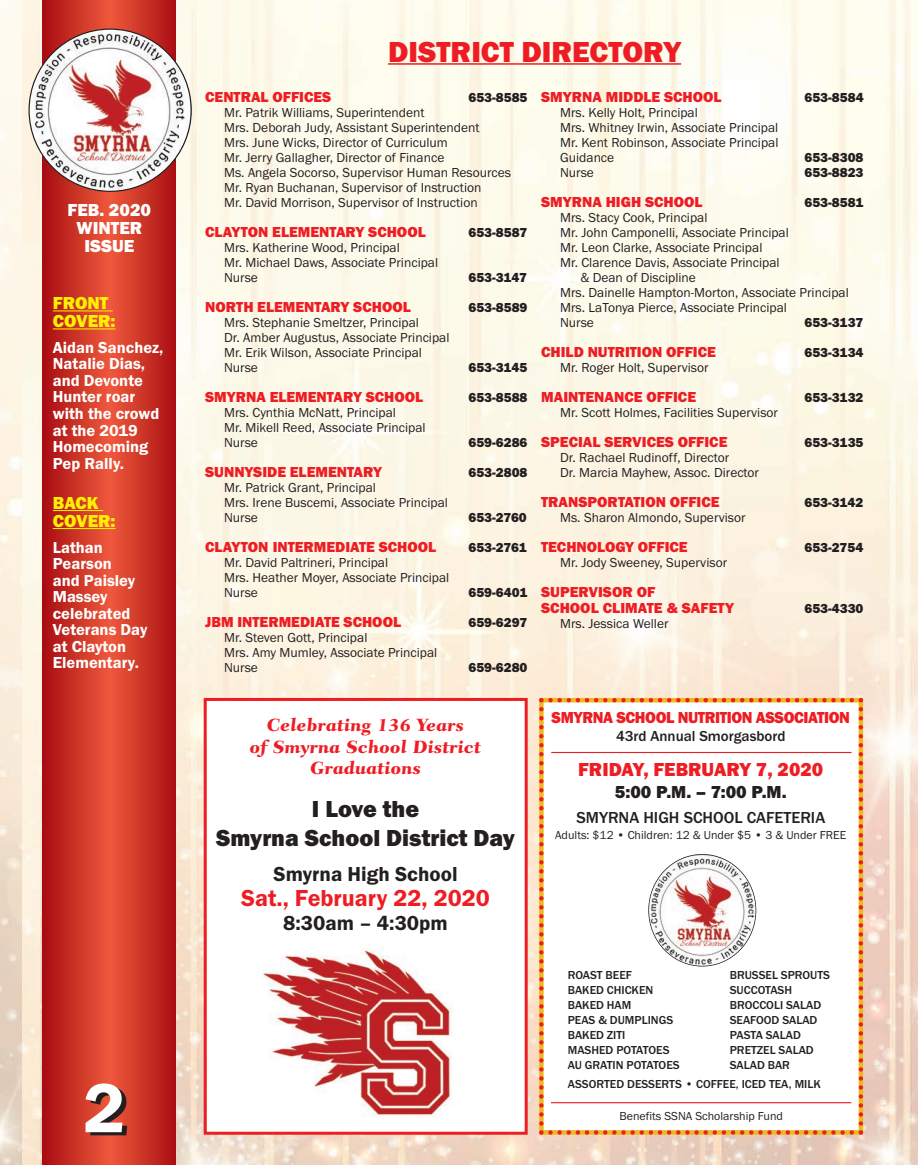
<style>
.page{position:relative;width:918px;height:1165px;background:#fff}
.page>*{position:absolute;margin:0;border:0;box-sizing:border-box;transform-origin:0 0}
.t1{font:600 72px "Franklin Gothic";color:#fff}
.t2{font:800 30px "Franklin Gothic";color:#ee1d23}
.t3{font:800 24px/28.8px "Franklin Gothic";color:#231f20;text-align:center}
.t4{font:600 24px "Franklin Gothic";color:#ee1d23}
.t5{font:600 21px "Franklin Gothic";color:#231f20}
.t6{font:800 19.5px "Franklin Gothic";color:#ee1d23}
.t7{font:800 18px/21.6px "Fairfield LT Std Caption";color:#ee1d23;text-align:center}
.t8{font:800 18px/18px "Franklin Gothic";color:#fff101}
.t9{font:800 18px/18px "Franklin Gothic";color:#fff;text-align:center}
.t10{font:800 18px "Franklin Gothic";color:#231f20}
.t11{font:600 16.5px/16.5px "Franklin Gothic";color:#fff}
.t12{font:800 16.5px "Franklin Gothic";letter-spacing:-.025em;color:#ee1d23;scale:.95 1}
.t13{font:500 16.5px "Franklin Gothic";color:#231f20}
.t14{font:800 15px/16.5px "Franklin Gothic";color:#ee1d23}
.t15{font:500 15px "Franklin Gothic";color:#231f20}
.t16{font:13.5px/15px "Franklin Gothic";color:#231f20}
.t17{font:800 13.5px "Franklin Gothic";color:#231f20}
.t18{font:500 12px/19.5px "Franklin Gothic";color:#231f20}
.t19{font:12px "Franklin Gothic";color:#231f20}
</style>
<div class="page">
<img style="left:0;top:0;width:918px;height:1164px">
<svg style="left:43px;top:0;width:133px;height:1164px;background:#cb3326"></svg>
<svg style="left:28px;top:28px;width:164px;height:164px"></svg>
<hr style="left:53px;top:310px;width:60px;height:1px;background:#fff101">
<hr style="left:53px;top:328px;width:63px;height:1px;background:#fff101">
<hr style="left:53px;top:510px;width:50px;height:1px;background:#fff101">
<hr style="left:53px;top:528px;width:63px;height:1px;background:#fff101">
<hr style="left:388px;top:63px;width:293px;height:2px;background:#ee1d23">
<div style="left:207px;top:700px;width:318px;height:431px;background:#fff"></div>
<div style="left:204px;top:697px;width:324px;height:437px;border:3px solid #ee1d23"></div>
<svg style="left:539px;top:697px;width:324px;height:437px"></svg>
<img style="left:262px;top:947px;width:191px;height:170px">
<img style="left:649px;top:854px;width:107px;height:112px;border-radius:50%">
<div style="left:648px;top:853px;width:108px;height:113px;border:2px solid #231f20;border-radius:50%"></div>
<hr style="left:551px;top:751px;width:301px;height:2px;background:#ee1d23">
<hr style="left:551px;top:1101px;width:300px;height:2px;background:#ee1d23">
<h3 class="t9" style="left:68px;top:201px;width:85px">FEB. 2020<br>WINTER<br>ISSUE</h3>
<h3 class="t8" style="left:53px;top:294px;width:64px">FRONT<br>COVER:</h3>
<p class="t11" style="left:53px;top:339px;width:112px">Aidan Sanchez,<br>Natalie Dias, and Devonte<br>Hunter roar with the crowd at the 2019<br>Homecoming<br>Pep Rally.</p>
<h3 class="t8" style="left:53px;top:494px;width:64px">BACK<br>COVER:</h3>
<p class="t11" style="left:53px;top:538px;width:96px">Lathan<br>Pearson<br>and Paisley<br>Massey celebrated<br>Veterans Day at Clayton<br>Elementary.</p>
<h1 class="t1" style="left:83px;top:1065px;width:44px">2</h1>
<h2 class="t2" style="left:388px;top:34px;width:295px">DISTRICT DIRECTORY</h2>
<p class="t14" style="left:541px;top:88px;width:182px">SMYRNA MIDDLE SCHOOL</p>
<p class="t17" style="left:804px;top:89px;width:61px">653-8584</p>
<p class="t16" style="left:560px;top:104px;width:220px">Mrs. Kelly Holt, Principal<br>Mrs. Whitney Irwin, Associate Principal<br>Mr. Kent Robinson, Associate Principal<br>Guidance</p>
<p class="t14" style="left:205px;top:88px;width:128px">CENTRAL OFFICES</p>
<p class="t17" style="left:468px;top:89px;width:61px">653-8585</p>
<p class="t16" style="left:224px;top:104px;width:288px">Mr. Patrik Williams, Superintendent<br>Mrs. Deborah Judy, Assistant Superintendent<br>Mrs. June Wicks, Director of Curriculum<br>Mr. Jerry Gallagher, Director of Finance<br>Ms. Angela Socorso, Supervisor Human Resources Mr. Ryan Buchanan, Supervisor of Instruction<br>Mr. David Morrison, Supervisor of Instruction</p>
<p class="t14" style="left:205px;top:223px;width:222px">CLAYTON ELEMENTARY SCHOOL</p>
<p class="t17" style="left:468px;top:224px;width:60px">653-8587</p>
<p class="t16" style="left:224px;top:239px;width:216px">Mrs. Katherine Wood, Principal<br>Mr. Michael Daws, Associate Principal<br>Nurse</p>
<p class="t17" style="left:804px;top:149px;width:61px">653-8308</p>
<p class="t16" style="left:560px;top:164px;width:35px">Nurse</p>
<p class="t17" style="left:804px;top:164px;width:61px">653-8823</p>
<p class="t14" style="left:541px;top:193px;width:163px">SMYRNA HIGH SCHOOL</p>
<p class="t17" style="left:804px;top:194px;width:60px">653-8581</p>
<p class="t16" style="left:560px;top:209px;width:149px">Mrs. Stacy Cook, Principal</p>
<p class="t16" style="left:560px;top:224px;width:230px">Mr. John Camponelli, Associate Principal</p>
<p class="t16" style="left:560px;top:239px;width:204px">Mr. Leon Clarke, Associate Principal</p>
<p class="t16" style="left:560px;top:254px;width:221px">Mr. Clarence Davis, Associate Principal</p>
<p class="t16" style="left:580px;top:269px;width:117px">&amp; Dean of Discipline</p>
<p class="t16" style="left:560px;top:284px;width:290px">Mrs. Dainelle Hampton-Morton, Associate Principal</p>
<p class="t16" style="left:560px;top:299px;width:228px">Mrs. LaTonya Pierce, Associate Principal</p>
<p class="t16" style="left:560px;top:314px;width:35px">Nurse</p>
<p class="t17" style="left:804px;top:314px;width:60px">653-3137</p>
<p class="t14" style="left:541px;top:343px;width:176px">CHILD NUTRITION OFFICE</p>
<p class="t17" style="left:804px;top:344px;width:61px">653-3134</p>
<p class="t16" style="left:560px;top:359px;width:150px">Mr. Roger Holt, Supervisor</p>
<p class="t14" style="left:541px;top:388px;width:156px">MAINTENANCE OFFICE</p>
<p class="t17" style="left:804px;top:389px;width:61px">653-3132</p>
<p class="t16" style="left:560px;top:404px;width:219px">Mr. Scott Holmes, Facilities Supervisor</p>
<p class="t14" style="left:541px;top:433px;width:188px">SPECIAL SERVICES OFFICE</p>
<p class="t17" style="left:804px;top:434px;width:61px">653-3135</p>
<p class="t16" style="left:560px;top:449px;width:200px">Dr. Rachael Rudinoff, Director<br>Dr. Marcia Mayhew, Assoc. Director</p>
<p class="t14" style="left:541px;top:493px;width:180px">TRANSPORTATION OFFICE</p>
<p class="t17" style="left:804px;top:494px;width:61px">653-3142</p>
<p class="t16" style="left:560px;top:509px;width:187px">Ms. Sharon Almondo, Supervisor</p>
<p class="t14" style="left:541px;top:538px;width:148px">TECHNOLOGY OFFICE</p>
<p class="t17" style="left:804px;top:539px;width:60px">653-2754</p>
<p class="t16" style="left:560px;top:554px;width:169px">Mr. Jody Sweeney, Supervisor</p>
<p class="t14" style="left:541px;top:583px;width:194px">SUPERVISOR OF<br>SCHOOL CLIMATE &amp; SAFETY</p>
<p class="t17" style="left:468px;top:269px;width:60px">653-3147</p>
<p class="t14" style="left:205px;top:298px;width:207px">NORTH ELEMENTARY SCHOOL</p>
<p class="t17" style="left:468px;top:299px;width:61px">653-8589</p>
<p class="t16" style="left:224px;top:314px;width:227px">Mrs. Stephanie Smeltzer, Principal<br>Dr. Amber Augustus, Associate Principal<br>Mr. Erik Wilson, Associate Principal<br>Nurse</p>
<p class="t17" style="left:468px;top:359px;width:61px">653-3145</p>
<p class="t14" style="left:205px;top:388px;width:220px">SMYRNA ELEMENTARY SCHOOL</p>
<p class="t17" style="left:468px;top:389px;width:61px">653-8588</p>
<p class="t16" style="left:224px;top:404px;width:203px">Mrs. Cynthia McNatt, Principal<br>Mr. Mikell Reed, Associate Principal<br>Nurse</p>
<p class="t17" style="left:468px;top:434px;width:61px">659-6286</p>
<p class="t14" style="left:205px;top:463px;width:178px">SUNNYSIDE ELEMENTARY</p>
<p class="t17" style="left:468px;top:464px;width:61px">653-2808</p>
<p class="t16" style="left:224px;top:479px;width:225px">Mr. Patrick Grant, Principal<br>Mrs. Irene Buscemi, Associate Principal<br>Nurse</p>
<p class="t17" style="left:468px;top:509px;width:60px">653-2760</p>
<p class="t14" style="left:205px;top:538px;width:233px">CLAYTON INTERMEDIATE SCHOOL</p>
<p class="t17" style="left:468px;top:539px;width:60px">653-2761</p>
<p class="t16" style="left:224px;top:554px;width:227px">Mr. David Paltrineri, Principal<br>Mrs. Heather Moyer, Associate Principal<br>Nurse</p>
<p class="t17" style="left:468px;top:584px;width:60px">659-6401</p>
<p class="t17" style="left:804px;top:600px;width:61px">653-4330</p>
<p class="t14" style="left:205px;top:613px;width:197px">JBM INTERMEDIATE SCHOOL</p>
<p class="t17" style="left:468px;top:614px;width:60px">659-6297</p>
<p class="t16" style="left:224px;top:629px;width:215px">Mr. Steven Gott, Principal<br>Mrs. Amy Mumley, Associate Principal<br>Nurse</p>
<p class="t17" style="left:468px;top:659px;width:61px">659-6280</p>
<h3 class="t7" style="left:250px;top:715px;width:233px">Celebrating 136 Years<br>of Smyrna School District<br>Graduations</h3>
<h3 class="t3" style="left:216px;top:794px;width:300px">I Love the<br>Smyrna School District Day</h3>
<h3 class="t5" style="left:274px;top:861px;width:186px">Smyrna High School</h3>
<h3 class="t4" style="left:241px;top:883px;width:250px">Sat., February 22, 2020</h3>
<h3 class="t5" style="left:283px;top:910px;width:166px">8:30am – 4:30pm</h3>
<p class="t16" style="left:560px;top:616px;width:110px">Mrs. Jessica Weller</p>
<p class="t12" style="left:552px;top:707px;width:316px">SMYRNA SCHOOL NUTRITION ASSOCIATION</p>
<p class="t15" style="left:616px;top:726px;width:171px">43rd Annual Smorgasbord</p>
<h3 class="t6" style="left:578px;top:757px;width:247px">FRIDAY, FEBRUARY 7, 2020</h3>
<h3 class="t10" style="left:615px;top:781px;width:173px">5:00 P.M. – 7:00 P.M.</h3>
<p class="t13" style="left:576px;top:807px;width:250px">SMYRNA HIGH SCHOOL CAFETERIA</p>
<p class="t19" style="left:555px;top:828px;width:293px">Adults: $12 • Children: 12 &amp; Under $5 • 3 &amp; Under FREE</p>
<p class="t18" style="left:568px;top:964px;width:66px">ROAST BEEF</p>
<p class="t18" style="left:730px;top:964px;width:102px">BRUSSEL SPROUTS</p>
<p class="t18" style="left:568px;top:979px;width:87px">BAKED CHICKEN</p>
<p class="t18" style="left:730px;top:979px;width:64px">SUCCOTASH</p>
<p class="t18" style="left:568px;top:994px;width:65px">BAKED HAM</p>
<p class="t18" style="left:730px;top:994px;width:93px">BROCCOLI SALAD</p>
<p class="t18" style="left:568px;top:1009px;width:107px">PEAS &amp; DUMPLINGS</p>
<p class="t18" style="left:730px;top:1009px;width:89px">SEAFOOD SALAD</p>
<p class="t18" style="left:568px;top:1024px;width:59px">BAKED ZITI</p>
<p class="t18" style="left:730px;top:1024px;width:73px">PASTA SALAD</p>
<p class="t18" style="left:568px;top:1039px;width:103px">MASHED POTATOES</p>
<p class="t18" style="left:730px;top:1039px;width:85px">PRETZEL SALAD</p>
<p class="t18" style="left:568px;top:1054px;width:113px">AU GRATIN POTATOES</p>
<p class="t18" style="left:568px;top:1054px;width:255px;text-indent:162px">SALAD BAR<br>ASSORTED DESSERTS • COFFEE, ICED TEA, MILK</p>
<p class="t19" style="left:620px;top:1108px;width:165px">Benefits SSNA Scholarship Fund</p>
</div>
